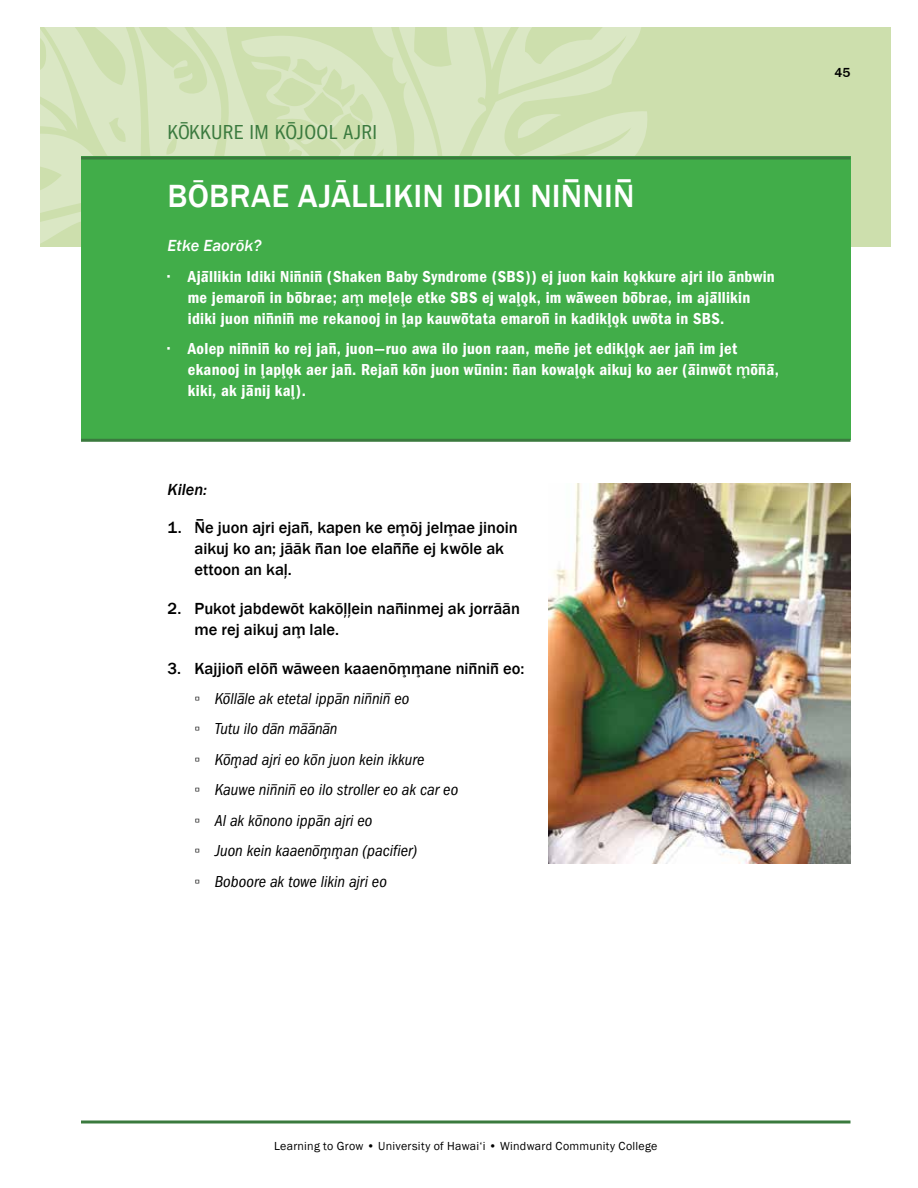
<style>
.page{position:relative;width:918px;height:1188px;background:#fff}
.page>*{position:absolute;margin:0;border:0;box-sizing:border-box;transform-origin:0 0}
.t1{font:500 33px "Franklin Gothic";color:#fff}
.t2{font:condensed 21px "Franklin Gothic";letter-spacing:.015em;color:#3a7a3e}
.t3{font:600 condensed 16.5px/21px "Franklin Gothic";letter-spacing:.015em;color:#fff}
.t4{font:italic condensed 16.5px/30.5px "Franklin Gothic";color:#000}
.t5{font:500 16.5px/30px "Franklin Gothic";color:#000}
.t6{font:italic 500 16.5px "Franklin Gothic";color:#fff}
.t7{font:italic 500 16.5px "Franklin Gothic";color:#000}
.t8{font:500 13.5px "Franklin Gothic";color:#000}
.t9{font:12px "Franklin Gothic";letter-spacing:.025em;color:#000}
.s1{font-weight:500;font-stretch:normal}
.s2{font-weight:500;font-style:normal;font-stretch:normal}
.s3{font-style:normal;font-stretch:normal}
</style>
<div class="page">
<div style="left:40px;top:27px;width:851px;height:220px;background:#cddfad"></div>
<svg style="left:40px;top:27px;width:201px;height:217px;fill:#dae7c4"></svg>
<svg style="left:465px;top:27px;width:189px;height:130px;fill:#dae7c4"></svg>
<svg style="left:241px;top:27px;width:224px;height:130px"></svg>
<svg style="left:513px;top:111px;width:49px;height:27px"></svg>
<div style="left:81px;top:157px;width:769px;height:283px;background:#41ad49"></div>
<hr style="left:81px;top:439px;width:769px;height:3px;background:#3a7a3e">
<hr style="left:81px;top:157px;width:769px;height:3px;background:#3a7a3e">
<svg style="left:81px;top:1120px;width:769px;height:4px;background:#6b9b6e"></svg>
<img style="left:549px;top:483px;width:301px;height:380px">
<p class="t2" style="left:180px;top:109px;width:10px">–</p>
<p class="t2" style="left:288px;top:109px;width:10px">–</p>
<p class="t2" style="left:168px;top:120px;width:211px">KOKKURE IM KOJOOL AJRI</p>
<h1 class="t1" style="left:562px;top:158px;width:21px">–</h1>
<h1 class="t1" style="left:614px;top:158px;width:21px">–</h1>
<h1 class="t1" style="left:168px;top:176px;width:139px">BŌBRAE AJĀ</h1>
<h1 class="t1" style="left:351px;top:176px;width:176px">LLIKINI DIKININ</h1>
<h1 class="t1" style="left:583px;top:176px;width:17px">NIN</h1>
<p class="t6" style="left:168px;top:236px;width:95px">Etke Eaorōk?</p>
<p class="t3" style="left:188px;top:266px;width:588px;text-indent:-20px">• Aja–llikin Idiki Nin–nin– (Shaken Baby Syndrome (SBS)) ej juon kain ko¸kkure ajri ilo a–nbwin me jemaron– in bo–brae; a<span class="s1">m¸</span> mel¸el¸e etke SBS ej wal¸o¸k, im wa–ween bo–brae, im aja–llikin idiki juon nin–nin– me rekanooj in l¸ap kauwo–tata emaron– in kadikl¸o¸k uwo–ta in SBS.</p>
<p class="t3" style="left:188px;top:338px;width:593px;text-indent:-20px">• Aolep nin–nin– ko rej jan–, juon—ruo awa ilo juon raan, men–e jet edikl¸o¸k aer jan– im jet ekanooj in l¸apl¸o¸k aer jan–. Rejan– ko–n juon wu–nin: n–an kowal¸o¸k aikuj ko aer (a–inwo–t <span class="s1">m¸</span> o–n–a–, kiki, ak ja–nij kal¸).</p>
<p class="t7" style="left:168px;top:479px;width:41px">Kilen:</p>
<p class="t5" style="left:168px;top:513px;width:352px">1. Ne juon ajri ejan–, kapen ke em¸ ōj jelm¸ ae jinoin</p>
<p class="t5" style="left:195px;top:504px;width:311px">–<br>aikuj ko an; jāāk n–an loe elan–n–e ej kwōle ak</p>
<p class="t5" style="left:195px;top:555px;width:99px">ettoon an kaļ.</p>
<p class="t5" style="left:195px;top:598px;width:327px;line-height:21px;text-indent:-27px">2. Pukot jabdewōt kakōļļein nan–inmej ak jorrāān me rej aikuj am¸ lale.</p>
<p class="t4" style="left:195px;top:653px;width:332px;text-indent:-27px"><span class="s2">3. Kajjion</span><sup>–</sup> <span class="s2">elōn</span><sup>–</sup> <span class="s2">wāween kaaenōm¸m¸ ane nin</span><sup>–</sup><span class="s2">nin</span><sup>–</sup> <span class="s2">eo: </span><span class="s3">▫</span> Ko–lla–le ak etetal ippa–n nin–nin– eo<br><span class="s3">▫</span> Tutu ilo da–n ma–a–na–n<br><span class="s3">▫</span> Ko–m¸ ad ajri eo ko–n juon kein ikkure<br><span class="s3">▫</span> Kauwe nin–nin– eo ilo stroller eo ak car eo<br><span class="s3">▫</span> Al ak ko–nono ippa–n ajri eo<br><span class="s3">▫</span> Juon kein kaaeno–m¸ m¸ an (pacifier)<br><span class="s3">▫</span> Boboore ak towe likin ajri eo</p>
<p class="t8" style="left:834px;top:64px;width:18px">45</p>
<p class="t9" style="left:274px;top:1138px;width:385px">Learning to Grow • University of Hawai‘i • Windward Community College</p>
</div>
